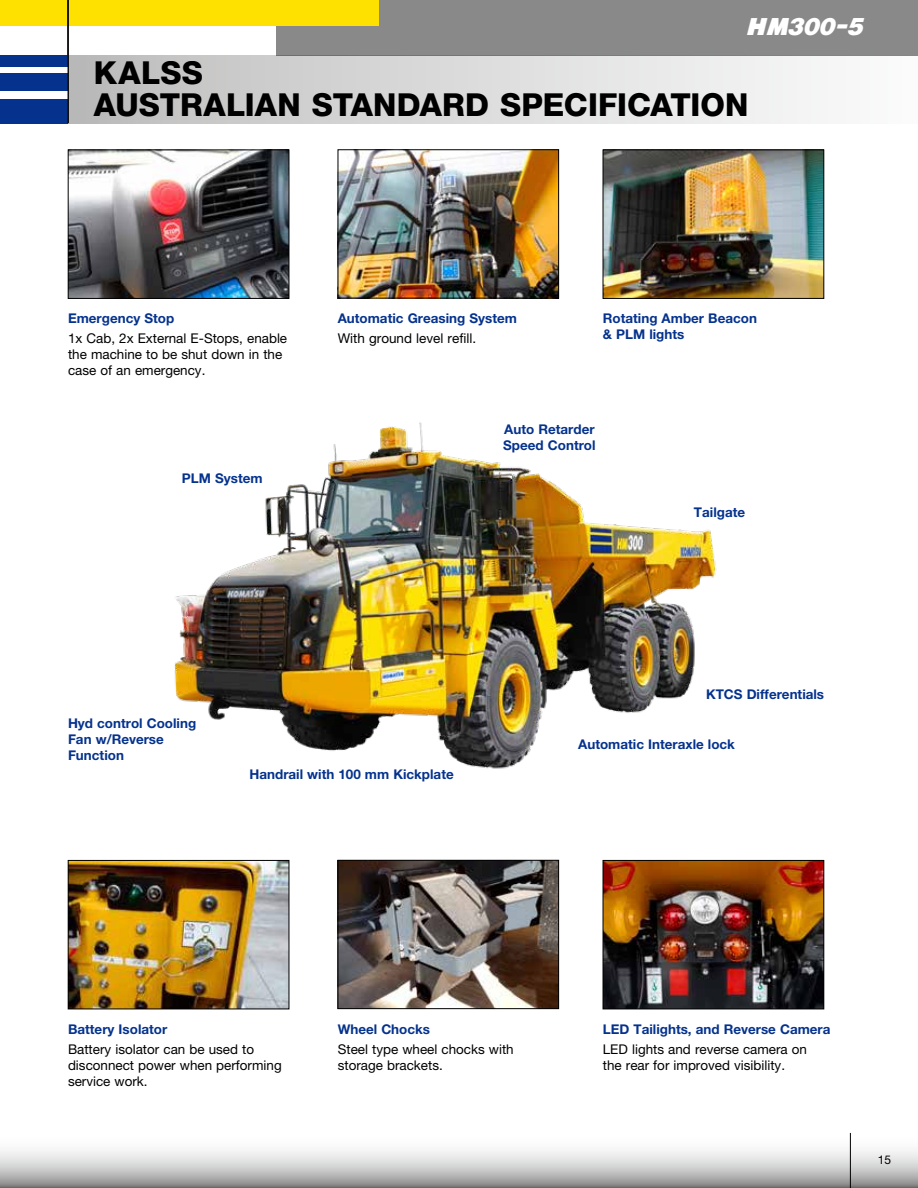
<style>
.page{position:relative;width:918px;height:1188px;background:#fff}
.page>*{position:absolute;margin:0;border:0;box-sizing:border-box;transform-origin:0 0}
.t1{font:800 31.5px/31.5px "Helvetica Neue LT Com";letter-spacing:.005em;color:#000}
.t2{font:italic 22.5px "Komatsu VI";letter-spacing:-.015em;color:#fff}
.t3{font:13.5px "Helvetica Neue LT Pro";color:#000}
.t4{font:700 13.35px/16px "Helvetica Neue LT Pro";color:#05328d}
.t5{font:13.35px/16px "Helvetica Neue LT Pro";color:#000}
.t6{font:12px "Helvetica Neue LT Pro";color:#000}
</style>
<div class="page">
<img style="left:174px;top:422px;width:543px;height:347px">
<div style="left:276px;top:0;width:642px;height:55px;background:#898989"></div>
<div style="left:0;top:0;width:378px;height:25px;background:#ffe100"></div>
<div style="left:0;top:99px;width:68px;height:24px;background:#05328d"></div>
<div style="left:0;top:55px;width:68px;height:12px;background:#05328d"></div>
<div style="left:0;top:74px;width:68px;height:17px;background:#05328d"></div>
<div style="left:68px;top:55px;width:850px;height:68px;background:linear-gradient(to right,#bdbcbc,#fdfdfd)"></div>
<hr style="left:68px;top:0;width:1px;height:123px;background:#000">
<svg style="left:0;top:1133px;width:918px;height:55px"></svg>
<hr style="left:850px;top:1133px;width:1px;height:55px;background:#000">
<img style="left:605px;top:862px;width:217px;height:145px">
<div style="left:603px;top:860px;width:221px;height:149px;border:1px solid #000"></div>
<img style="left:70px;top:862px;width:217px;height:145px">
<div style="left:68px;top:860px;width:221px;height:149px;border:1px solid #000"></div>
<img style="left:340px;top:862px;width:217px;height:145px">
<div style="left:338px;top:860px;width:221px;height:149px;border:1px solid #000"></div>
<img style="left:605px;top:152px;width:217px;height:145px">
<div style="left:603px;top:150px;width:221px;height:149px;border:1px solid #000"></div>
<img style="left:70px;top:152px;width:217px;height:145px">
<div style="left:68px;top:150px;width:221px;height:149px;border:1px solid #000"></div>
<img style="left:340px;top:151px;width:217px;height:145px">
<div style="left:338px;top:149px;width:221px;height:149px;border:1px solid #000"></div>
<h2 class="t2" style="left:747px;top:15px;width:119px">HM300-5</h2>
<h1 class="t1" style="left:94px;top:57px;width:656px">KALSS<br>AUSTRALIAN STANDARD SPECIFICATION</h1>
<p class="t4" style="left:68px;top:310px;width:108px">Emergency Stop</p>
<p class="t5" style="left:68px;top:330px;width:221px">1x Cab, 2x External E-Stops, enable the machine to be shut down in the case of an emergency.</p>
<p class="t4" style="left:182px;top:470px;width:82px">PLM System</p>
<p class="t4" style="left:338px;top:310px;width:181px">Automatic Greasing System</p>
<p class="t3" style="left:338px;top:330px;width:140px">With ground level refill.</p>
<p class="t4" style="left:603px;top:310px;width:156px">Rotating Amber Beacon &amp; PLM lights</p>
<p class="t4" style="left:503px;top:421px;width:94px">Auto Retarder<br>Speed Control</p>
<p class="t4" style="left:694px;top:504px;width:53px">Tailgate</p>
<p class="t4" style="left:68px;top:715px;width:130px">Hyd control Cooling<br>Fan w/Reverse<br>Function</p>
<p class="t4" style="left:706px;top:686px;width:120px">KTCS Differentials</p>
<p class="t4" style="left:578px;top:736px;width:158px">Automatic Interaxle lock</p>
<p class="t4" style="left:250px;top:766px;width:206px">Handrail with 100 mm Kickplate</p>
<p class="t4" style="left:68px;top:1021px;width:101px">Battery Isolator</p>
<p class="t5" style="left:68px;top:1041px;width:215px">Battery isolator can be used to disconnect power when performing service work.</p>
<p class="t4" style="left:338px;top:1021px;width:94px">Wheel Chocks</p>
<p class="t5" style="left:338px;top:1041px;width:178px">Steel type wheel chocks with storage brackets.</p>
<p class="t4" style="left:603px;top:1021px;width:229px">LED Tailights, and Reverse Camera</p>
<p class="t5" style="left:603px;top:1041px;width:206px">LED lights and reverse camera on the rear for improved visibility.</p>
<p class="t6" style="left:878px;top:1153px;width:15px">15</p>
</div>
